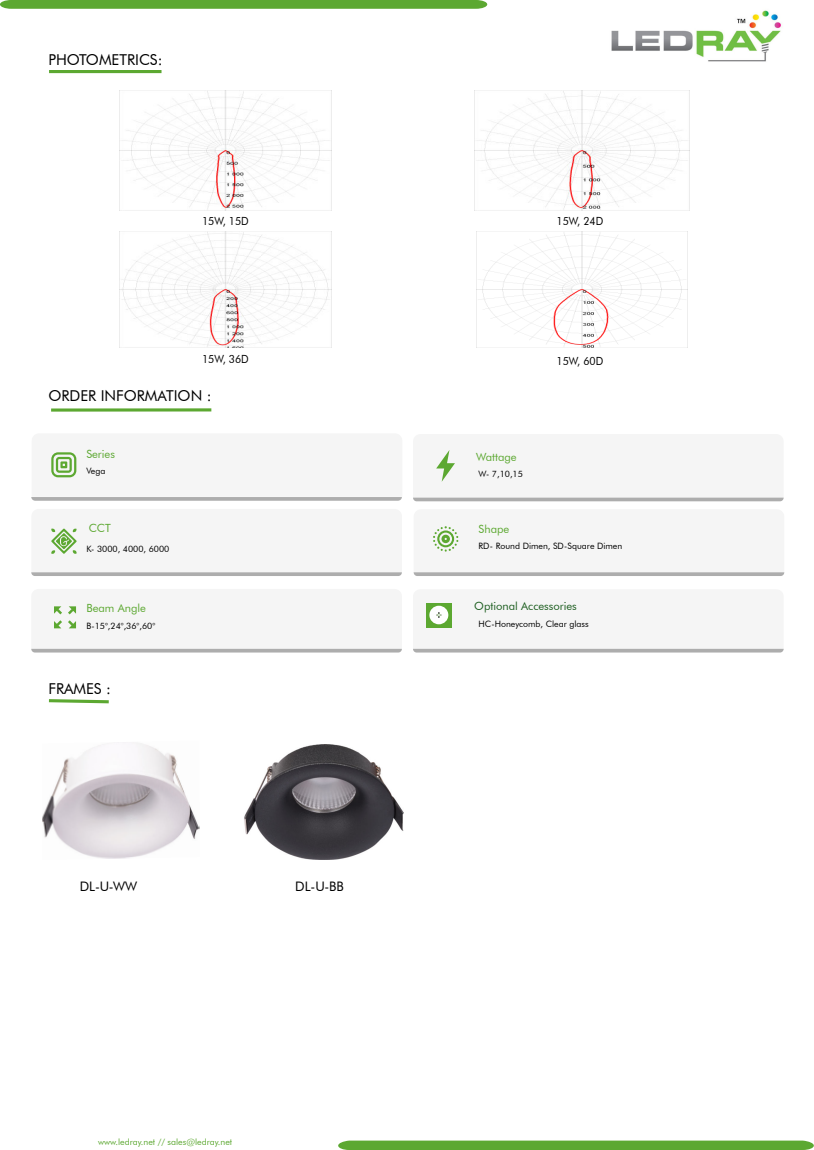
<style>
.page{position:relative;width:814px;height:1150px;background:#fff}
.page>*{position:absolute;margin:0;border:0;box-sizing:border-box;transform-origin:0 0}
.t1{font:15px "Futura BT";color:#000}
.t2{font:13.12px "Futura BT";color:#000}
.t3{font:11.25px "Futura BT";color:#5ca831}
.t4{font:11.25px "Futura BT";color:#000;scale:.93 1}
.t5{font:11.25px "Futura BT";color:#1d5e20}
.t6{font:8.75px "Futura BT";color:#000}
.t7{font:8.75px "Futura BT";color:#5ca831}
</style>
<div class="page">
<svg style="left:31px;top:452px;width:371px;height:49px"></svg>
<svg style="left:51px;top:408px;width:160px;height:4px"></svg>
<svg style="left:413px;top:450px;width:370px;height:51px"></svg>
<svg style="left:31px;top:528px;width:371px;height:48px"></svg>
<svg style="left:413px;top:526px;width:370px;height:50px"></svg>
<svg style="left:31px;top:606px;width:370px;height:47px"></svg>
<svg style="left:48px;top:699px;width:61px;height:5px"></svg>
<hr style="left:49px;top:70px;width:112px;height:3px;background:#5ca831">
<img style="left:120px;top:91px;width:211px;height:119px">
<img style="left:474px;top:91px;width:215px;height:119px">
<img style="left:120px;top:232px;width:211px;height:115px">
<img style="left:476px;top:232px;width:211px;height:115px">
<svg style="left:0;top:0;width:487px;height:9px;background:#61aa37"></svg>
<div style="left:338px;top:1141px;width:475px;height:9px;background:#5ca831"></div>
<img style="left:611px;top:10px;width:170px;height:52px">
<svg style="left:413px;top:603px;width:370px;height:50px"></svg>
<img style="left:42px;top:742px;width:157px;height:117px">
<img style="left:244px;top:744px;width:159px;height:116px">
<h1 class="t1" style="left:48px;top:53px;width:116px">PHOTOMETRICS:</h1>
<p class="t4" style="left:202px;top:217px;width:52px">15W, 15D</p>
<p class="t4" style="left:556px;top:217px;width:52px">15W, 24D</p>
<p class="t4" style="left:202px;top:355px;width:52px">15W, 36D</p>
<p class="t4" style="left:556px;top:356px;width:52px">15W, 60D</p>
<h1 class="t1" style="left:48px;top:390px;width:164px">ORDER INFORMATION :</h1>
<p class="t3" style="left:86px;top:449px;width:30px">Series</p>
<p class="t6" style="left:86px;top:467px;width:21px">Vega</p>
<p class="t3" style="left:89px;top:523px;width:24px">CCT</p>
<p class="t6" style="left:86px;top:545px;width:84px">K- 3000, 4000, 6000</p>
<p class="t3" style="left:86px;top:604px;width:61px">Beam Angle</p>
<p class="t6" style="left:86px;top:622px;width:70px">B-15°,24°,36°,60°</p>
<h1 class="t1" style="left:48px;top:683px;width:64px">FRAMES :</h1>
<h2 class="t2" style="left:80px;top:881px;width:59px">DL-U-WW</h2>
<h2 class="t2" style="left:295px;top:881px;width:50px">DL-U-BB</h2>
<p class="t7" style="left:98px;top:1139px;width:135px">www.ledray.net // sales@ledray.net</p>
<p class="t3" style="left:476px;top:453px;width:42px">Wattage</p>
<p class="t6" style="left:478px;top:470px;width:46px">W- 7,10,15</p>
<p class="t3" style="left:478px;top:524px;width:32px">Shape</p>
<p class="t6" style="left:478px;top:542px;width:145px">RD- Round Dimen, SD-Square Dimen</p>
<p class="t5" style="left:474px;top:601px;width:104px">Optional Accessories</p>
<p class="t6" style="left:478px;top:620px;width:111px">HC-Honeycomb, Clear glass</p>
</div>
